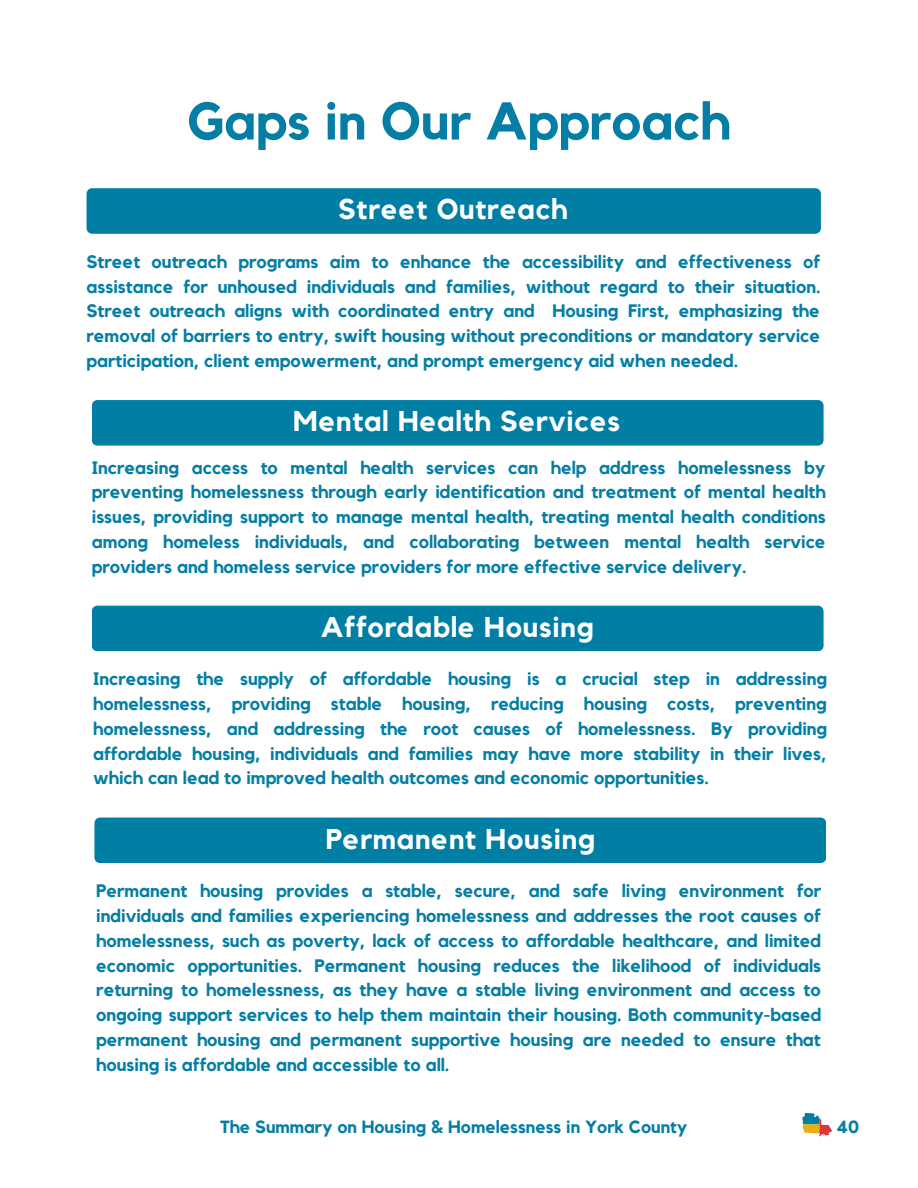
<style>
.page{position:relative;width:918px;height:1188px;background:#fff}
.page>*{position:absolute;margin:0;border:0;box-sizing:border-box;transform-origin:0 0}
.t1{font:700 52.5px "Kollektif";color:#047ea4}
.t2{font:700 28.5px "Kollektif";letter-spacing:.03em;color:#fefefe}
.t3{font:700 18px/24.8px "Kollektif";color:#047ea4;text-align:justify}
.t4{font:700 17.55px "Kollektif";color:#047ea4}
</style>
<div class="page">
<img style="left:802px;top:1112px;width:31px;height:25px">
<div style="left:92px;top:400px;width:731px;height:45px;background:#017ea4"></div>
<div style="left:87px;top:188px;width:734px;height:45px;background:#017ea4"></div>
<div style="left:92px;top:606px;width:731px;height:45px;background:#017ea4"></div>
<div style="left:94px;top:818px;width:732px;height:45px;background:#017ea4"></div>
<p class="t1" style="left:187px;top:97px;width:544px">Gaps in Our Approach</p>
<p class="t2" style="left:338px;top:196px;width:231px">Street Outreach</p>
<p class="t3" style="left:87px;top:250px;width:736px">Street outreach programs aim to enhance the accessibility and effectiveness of assistance for unhoused individuals and families, without regard to their situation.<br>Street outreach aligns with coordinated entry and Housing First, emphasizing the removal of barriers to entry, swift housing without preconditions or mandatory service participation, client empowerment, and prompt emergency aid when needed.</p>
<p class="t2" style="left:293px;top:408px;width:329px">Mental Health Services</p>
<p class="t3" style="left:92px;top:456px;width:736px">Increasing access to mental health services can help address homelessness by preventing homelessness through early identification and treatment of mental health issues, providing support to manage mental health, treating mental health conditions among homeless individuals, and collaborating between mental health service providers and homeless service providers for more effective service delivery.</p>
<p class="t2" style="left:321px;top:614px;width:274px">Affordable Housing</p>
<p class="t3" style="left:93px;top:668px;width:736px">Increasing the supply of affordable housing is a crucial step in addressing homelessness, providing stable housing, reducing housing costs, preventing homelessness, and addressing the root causes of homelessness. By providing affordable housing, individuals and families may have more stability in their lives, which can lead to improved health outcomes and economic opportunities.</p>
<p class="t2" style="left:326px;top:826px;width:271px">Permanent Housing</p>
<p class="t3" style="left:96px;top:879px;width:727px">Permanent housing provides a stable, secure, and safe living environment for individuals and families experiencing homelessness and addresses the root causes of homelessness, such as poverty, lack of access to affordable healthcare, and limited economic opportunities. Permanent housing reduces the likelihood of individuals returning to homelessness, as they have a stable living environment and access to ongoing support services to help them maintain their housing. Both community-based permanent housing and permanent supportive housing are needed to ensure that housing is affordable and accessible to all.</p>
<p class="t4" style="left:220px;top:1119px;width:469px">The Summary on Housing &amp; Homelessness in York County</p>
<p class="t4" style="left:836px;top:1119px;width:25px">40</p>
</div>
